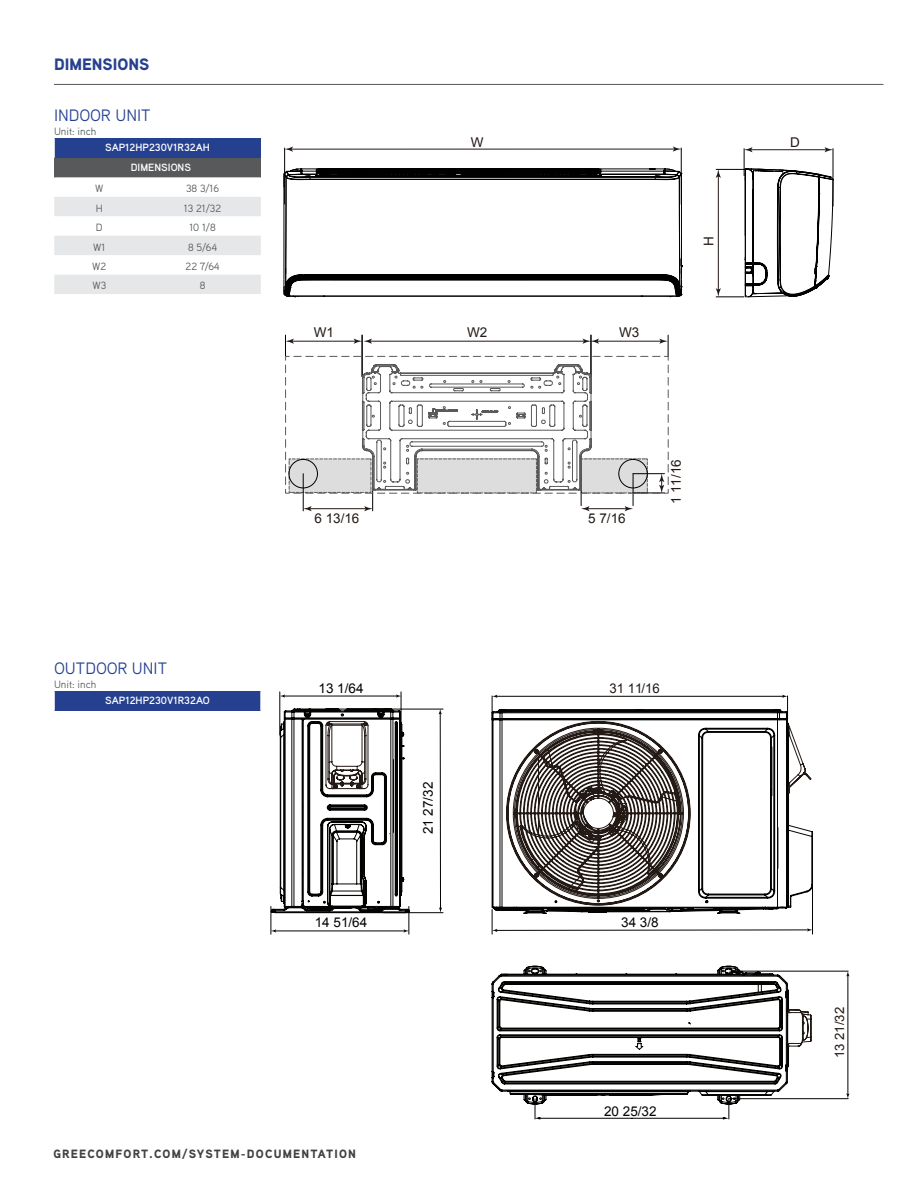
<style>
.page{position:relative;width:918px;height:1188px;background:#fff}
.page>*{position:absolute;margin:0;border:0;box-sizing:border-box;transform-origin:0 0}
.t1{font:16.5px "Aaux Pro";color:#25408f}
.t2{font:900 16.5px "Aaux Pro";color:#25408f}
.t3{font:13.5px "Arial";color:#030402}
.t4{font:13.5px "Arial";color:#231915}
.t5{font:13.35px "Arial";color:#231915}
.t6{font:12.9px "Arial";color:#231915}
.t7{font:900 12px "Aaux Pro";letter-spacing:.1em;color:#414042}
.t8{font:700 10.5px/19.5px "Aaux Pro";color:#fff}
.t9{font:10.5px "Aaux Pro";color:#585a5b}
.t10{font:10.5px "Aaux Pro";color:#58595b}
</style>
<div class="page">
<svg style="left:271px;top:708px;width:542px;height:397px"></svg>
<hr style="left:540px;top:1118px;width:92px;height:1px;background:#030402">
<hr style="left:632px;top:1118px;width:91px;height:1px;background:#030402">
<svg style="left:723px;top:1099px;width:7px;height:20px"></svg>
<svg style="left:535px;top:1099px;width:5px;height:20px"></svg>
<hr style="left:496px;top:696px;width:288px;height:1px;background:#030402">
<svg style="left:782px;top:695px;width:6px;height:24px"></svg>
<svg style="left:492px;top:695px;width:5px;height:24px"></svg>
<hr style="left:848px;top:975px;width:1px;height:120px;background:#030402">
<svg style="left:846px;top:1093px;width:4px;height:6px"></svg>
<hr style="left:729px;top:1098px;width:119px;height:1px;background:#030402">
<hr style="left:730px;top:971px;width:118px;height:1px;background:#030402">
<svg style="left:326px;top:721px;width:485px;height:326px"></svg>
<hr style="left:54px;top:84px;width:829px;height:1px;background:#58595b">
<div style="left:54px;top:138px;width:207px;height:20px;background:#25408f"></div>
<div style="left:54px;top:158px;width:207px;height:19px;background:#58595b"></div>
<svg style="left:54px;top:177px;width:207px;height:117px"></svg>
<svg style="left:54px;top:138px;width:1px;height:20px"></svg>
<div style="left:54px;top:691px;width:207px;height:20px;background:#25408f"></div>
<svg style="left:54px;top:691px;width:1px;height:20px"></svg>
<svg style="left:285px;top:335px;width:383px;height:21px"></svg>
<svg style="left:285px;top:356px;width:384px;height:7px"></svg>
<svg style="left:285px;top:363px;width:384px;height:148px"></svg>
<svg style="left:284px;top:147px;width:550px;height:151px"></svg>
<h1 class="t2" style="left:54px;top:54px;width:97px">DIMENSIONS</h1>
<h1 class="t1" style="left:54px;top:105px;width:98px">INDOOR UNIT</h1>
<p class="t10" style="left:54px;top:125px;width:44px">Unit: inch</p>
<p class="t8" style="left:131px;top:137px;width:81px;text-indent:-26px">SAP12HP230V1R32AH<br>DIMENSIONS</p>
<p class="t9" style="left:95px;top:182px;width:10px">W</p>
<p class="t9" style="left:186px;top:182px;width:35px">38 3/16</p>
<p class="t9" style="left:96px;top:201px;width:9px">H</p>
<p class="t9" style="left:184px;top:201px;width:39px">13 21/32</p>
<p class="t9" style="left:96px;top:221px;width:8px">D</p>
<p class="t9" style="left:189px;top:221px;width:28px">10 1/8</p>
<p class="t9" style="left:93px;top:240px;width:14px">W1</p>
<p class="t9" style="left:188px;top:240px;width:31px">8 5/64</p>
<p class="t9" style="left:92px;top:260px;width:16px">W2</p>
<p class="t9" style="left:186px;top:260px;width:36px">22 7/64</p>
<p class="t9" style="left:92px;top:279px;width:15px">W3</p>
<p class="t9" style="left:200px;top:279px;width:7px">8</p>
<h1 class="t1" style="left:54px;top:658px;width:115px">OUTDOOR UNIT</h1>
<p class="t10" style="left:54px;top:677px;width:44px">Unit: inch</p>
<p class="t8" style="left:105px;top:690px;width:106px">SAP12HP230V1R32AO</p>
<p class="t4" style="left:471px;top:133px;width:14px">W</p>
<p class="t4" style="left:314px;top:323px;width:22px">W1</p>
<p class="t4" style="left:467px;top:323px;width:22px">W2</p>
<p class="t4" style="left:619px;top:323px;width:22px">W3</p>
<p class="t4" style="left:700px;top:246px;width:11px;rotate:-90deg">H</p>
<p class="t4" style="left:314px;top:509px;width:47px">6 13/16</p>
<p class="t4" style="left:588px;top:509px;width:39px">5 7/16</p>
<p class="t4" style="left:667px;top:504px;width:47px;rotate:-90deg">1 11/16</p>
<p class="t3" style="left:319px;top:680px;width:47px">13 1/64</p>
<p class="t3" style="left:419px;top:834px;width:54px;rotate:-90deg">21 27/32</p>
<p class="t5" style="left:610px;top:679px;width:52px">31 11/16</p>
<p class="t3" style="left:315px;top:914px;width:54px">14 51/64</p>
<p class="t3" style="left:621px;top:913px;width:39px">34 3/8</p>
<p class="t7" style="left:53px;top:1146px;width:304px">GREECOMFORT.COM/SYSTEM-DOCUMENTATION</p>
<p class="t3" style="left:604px;top:1103px;width:54px">20 25/32</p>
<p class="t4" style="left:790px;top:133px;width:11px">D</p>
<p class="t6" style="left:831px;top:1058px;width:53px;rotate:-90deg">13 21/32</p>
</div>
